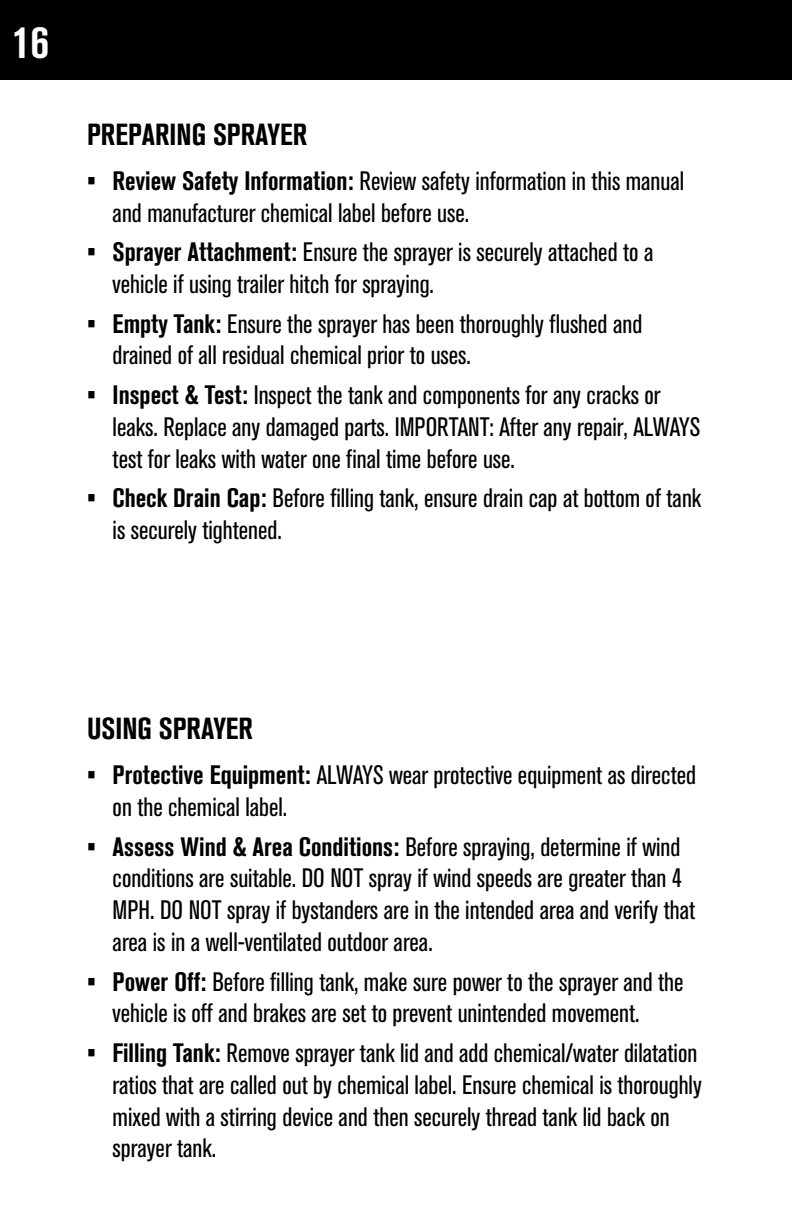
<style>
.page{position:relative;width:792px;height:1224px;background:#fff}
.page>*{position:absolute;margin:0;border:0;box-sizing:border-box;transform-origin:0 0}
.t1{font:700 condensed 46px "Akzidenz Grotesk BQ";color:#fff}
.t2{font:700 condensed 30.2px "Akzidenz Grotesk BQ";color:#000}
.t3{font:condensed 26.4px/31.8px "Akzidenz Grotesk BQ";color:#000}
.s1{font-weight:700}
</style>
<div class="page">
<div style="left:0;top:0;width:792px;height:79px;background:#000"></div>
<h1 class="t1" style="left:13px;top:16px;width:38px">16</h1>
<p class="t2" style="left:87px;top:117px;width:222px">PREPARING SPRAYER</p>
<p class="t3" style="left:113px;top:165px;width:573px;text-indent:-26px"><span class="s1">• Review Safety Information:</span> Review safety information in this manual and manufacturer chemical label before use.</p>
<p class="t3" style="left:113px;top:237px;width:542px;text-indent:-26px"><span class="s1">• Sprayer Attachment:</span> Ensure the sprayer is securely attached to a vehicle if using trailer hitch for spraying.</p>
<p class="t3" style="left:113px;top:308px;width:531px;text-indent:-26px"><span class="s1">• Empty Tank:</span> Ensure the sprayer has been thoroughly flushed and drained of all residual chemical prior to uses.</p>
<p class="t3" style="left:113px;top:380px;width:589px;text-indent:-26px"><span class="s1">• Inspect &amp; Test:</span> Inspect the tank and components for any cracks or leaks. Replace any damaged parts. IMPORTANT: After any repair, ALWAYS test for leaks with water one final time before use.</p>
<p class="t3" style="left:113px;top:483px;width:590px;text-indent:-26px"><span class="s1">• Check Drain Cap:</span> Before filling tank, ensure drain cap at bottom of tank is securely tightened.</p>
<p class="t2" style="left:87px;top:711px;width:167px">USING SPRAYER</p>
<p class="t3" style="left:113px;top:760px;width:585px;text-indent:-26px"><span class="s1">• Protective Equipment:</span> ALWAYS wear protective equipment as directed on the chemical label.</p>
<p class="t3" style="left:113px;top:831px;width:584px;text-indent:-26px"><span class="s1">• Assess Wind &amp; Area Conditions:</span> Before spraying, determine if wind conditions are suitable. DO NOT spray if wind speeds are greater than 4<br>MPH. DO NOT spray if bystanders are in the intended area and verify that area is in a well-ventilated outdoor area.</p>
<p class="t3" style="left:113px;top:966px;width:572px;text-indent:-26px"><span class="s1">• Power Off:</span> Before filling tank, make sure power to the sprayer and the vehicle is off and brakes are set to prevent unintended movement.</p>
<p class="t3" style="left:113px;top:1037px;width:591px;text-indent:-26px"><span class="s1">• Filling Tank:</span> Remove sprayer tank lid and add chemical/water dilatation ratios that are called out by chemical label. Ensure chemical is thoroughly mixed with a stirring device and then securely thread tank lid back on sprayer tank.</p>
</div>
